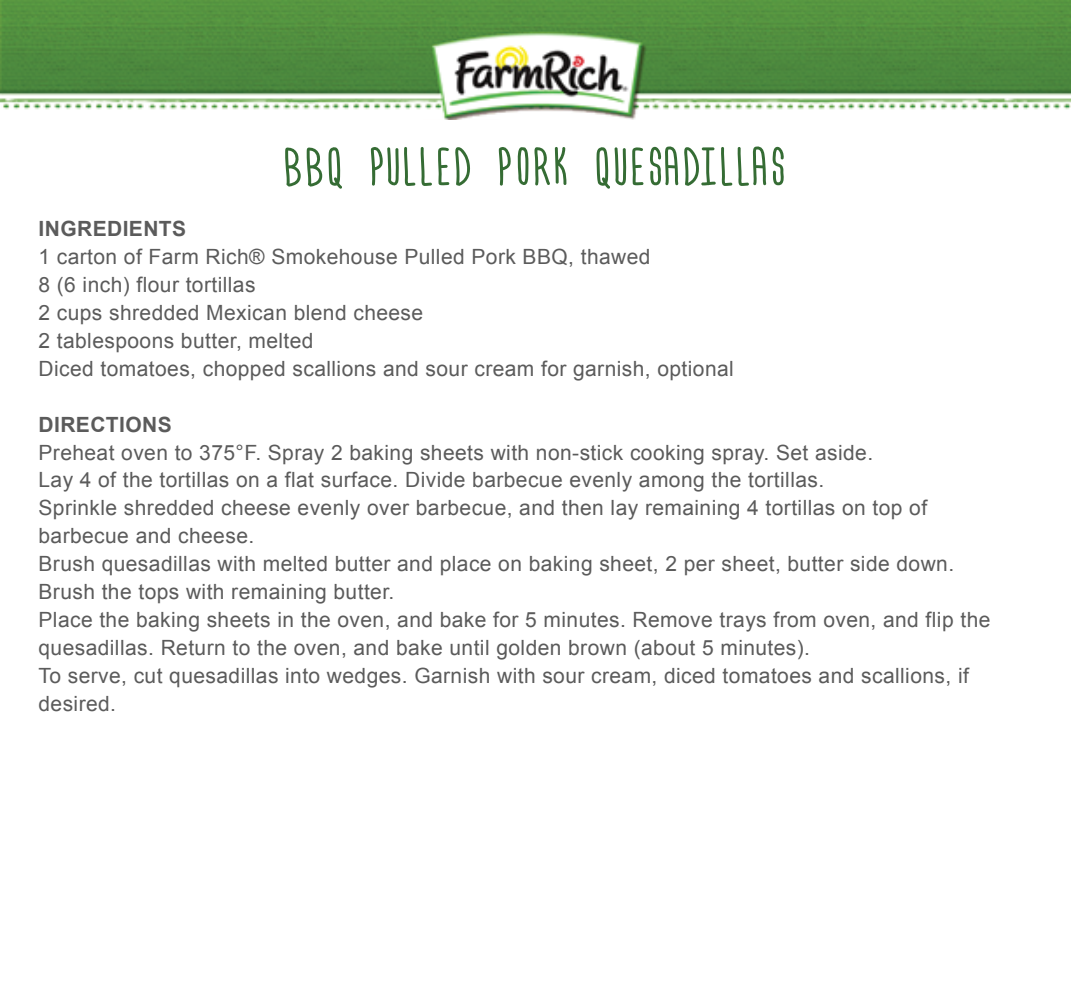
<style>
.page{position:relative;width:1071px;height:1001px;background:#fff}
.page>*{position:absolute;margin:0;border:0;box-sizing:border-box;transform-origin:0 0}
.t1{font:50.75px "Engine";letter-spacing:-.02em;color:#356c34}
.t2{font:21px/28px "Arial";letter-spacing:.02em;color:#5b5b5b}
.t3{font:700 21px "Arial";letter-spacing:.02em;color:#5b5b5b}
</style>
<div class="page">
<img style="left:0;top:0;width:1071px;height:120px">
<h1 class="t1" style="left:283px;top:125px;width:507px">BBQ PULLED PORK QUESADILLAS</h1>
<p class="t3" style="left:38px;top:214px;width:149px">INGREDIENTS</p>
<p class="t2" style="left:38px;top:242px;width:697px">1 carton of Farm Rich® Smokehouse Pulled Pork BBQ, thawed<br>8 (6 inch) flour tortillas<br>2 cups shredded Mexican blend cheese<br>2 tablespoons butter, melted<br>Diced tomatoes, chopped scallions and sour cream for garnish, optional</p>
<p class="t3" style="left:38px;top:410px;width:135px">DIRECTIONS</p>
<p class="t2" style="left:38px;top:438px;width:953px">Preheat oven to 375°F. Spray 2 baking sheets with non-stick cooking spray. Set aside.<br>Lay 4 of the tortillas on a flat surface. Divide barbecue evenly among the tortillas.<br>Sprinkle shredded cheese evenly over barbecue, and then lay remaining 4 tortillas on top of barbecue and cheese.<br>Brush quesadillas with melted butter and place on baking sheet, 2 per sheet, butter side down.<br>Brush the tops with remaining butter.<br>Place the baking sheets in the oven, and bake for 5 minutes. Remove trays from oven, and flip the quesadillas. Return to the oven, and bake until golden brown (about 5 minutes).<br>To serve, cut quesadillas into wedges. Garnish with sour cream, diced tomatoes and scallions, if desired.</p>
</div>
